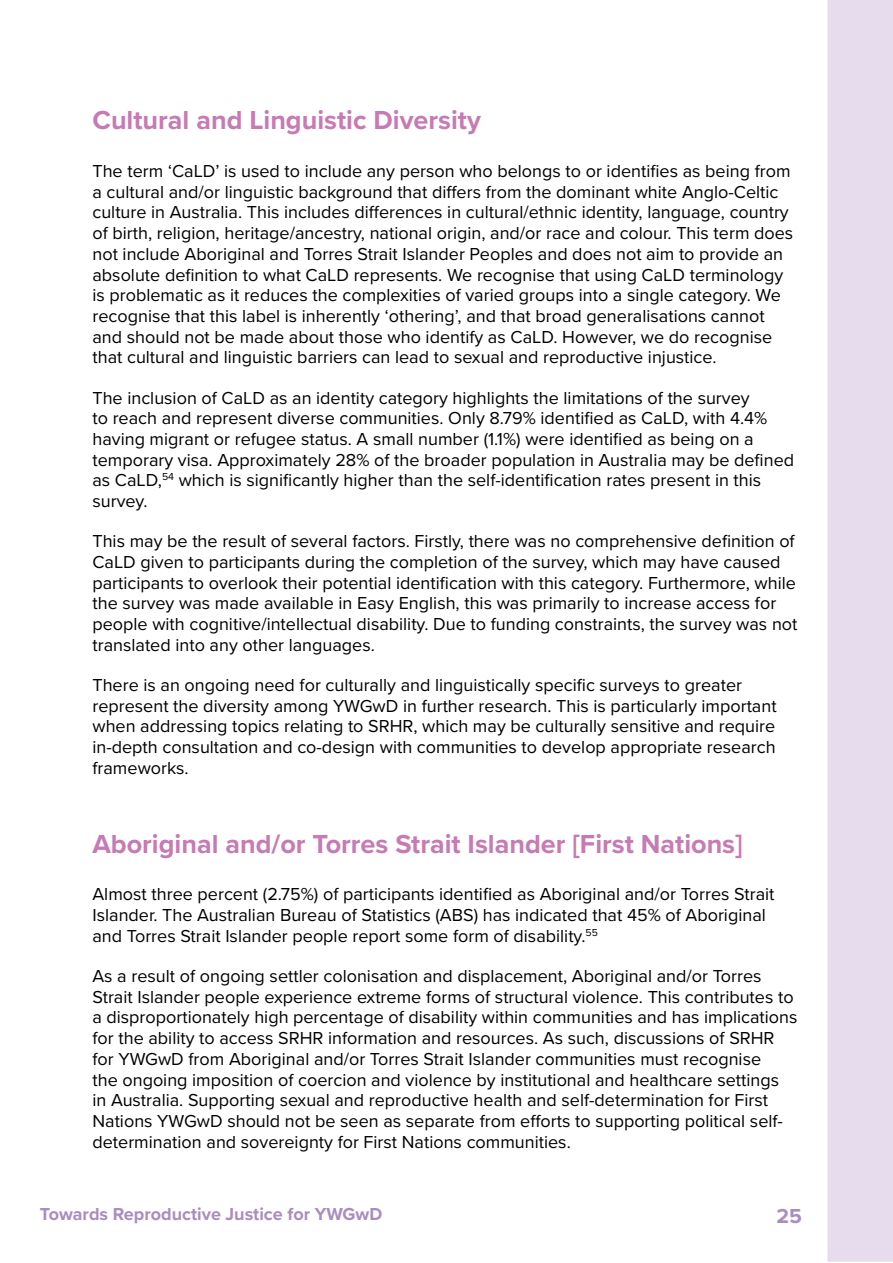
<style>
.page{position:relative;width:893px;height:1263px;background:#fff}
.page>*{position:absolute;margin:0;border:0;box-sizing:border-box;transform-origin:0 0}
.Heading_2{font:700 27px "Proxima Nova";color:#c77ab3}
.t1{font:700 21px "Proxima Nova";color:#a98dbe}
.body_text{font:18px/20.7px "Proxima Nova";color:#000}
.t2{font:700 18px "Proxima Nova";color:#a98dbe}
</style>
<div class="page">
<div style="left:827px;top:0;width:66px;height:1262px;background:#e6dced"></div>
<p class="Heading_2" style="left:92px;top:100px;width:390px">Cultural and Linguistic Diversity</p>
<p class="body_text" style="left:92px;top:160px;width:702px">The term ‘CaLD’ is used to include any person who belongs to or identifies as being from a cultural and/or linguistic background that differs from the dominant white Anglo-Celtic culture in Australia. This includes differences in cultural/ethnic identity, language, country of birth, religion, heritage/ancestry, national origin, and/or race and colour. This term does not include Aboriginal and Torres Strait Islander Peoples and does not aim to provide an absolute definition to what CaLD represents. We recognise that using CaLD terminology is problematic as it reduces the complexities of varied groups into a single category. We recognise that this label is inherently ‘othering’, and that broad generalisations cannot and should not be made about those who identify as CaLD. However, we do recognise that cultural and linguistic barriers can lead to sexual and reproductive injustice.</p>
<p class="body_text" style="left:92px;top:386px;width:703px">The inclusion of CaLD as an identity category highlights the limitations of the survey<br>to reach and represent diverse communities. Only 8.79% identified as CaLD, with 4.4% having migrant or refugee status. A small number (1.1%) were identified as being on a temporary visa. Approximately 28% of the broader population in Australia may be defined as CaLD,<sup>54</sup> which is significantly higher than the self-identification rates present in this survey.</p>
<p class="body_text" style="left:92px;top:530px;width:706px">This may be the result of several factors. Firstly, there was no comprehensive definition of CaLD given to participants during the completion of the survey, which may have caused participants to overlook their potential identification with this category. Furthermore, while the survey was made available in Easy English, this was primarily to increase access for people with cognitive/intellectual disability. Due to funding constraints, the survey was not translated into any other languages.</p>
<p class="body_text" style="left:92px;top:674px;width:686px">There is an ongoing need for culturally and linguistically specific surveys to greater represent the diversity among YWGwD in further research. This is particularly important when addressing topics relating to SRHR, which may be culturally sensitive and require in-depth consultation and co-design with communities to develop appropriate research frameworks.</p>
<p class="Heading_2" style="left:92px;top:823px;width:652px">Aboriginal and/or Torres Strait Islander [First Nations]</p>
<p class="body_text" style="left:92px;top:883px;width:684px">Almost three percent (2.75%) of participants identified as Aboriginal and/or Torres Strait<br>Islander. The Australian Bureau of Statistics (ABS) has indicated that 45% of Aboriginal and Torres Strait Islander people report some form of disability.<sup>55</sup></p>
<p class="body_text" style="left:92px;top:965px;width:706px">As a result of ongoing settler colonisation and displacement, Aboriginal and/or Torres Strait Islander people experience extreme forms of structural violence. This contributes to a disproportionately high percentage of disability within communities and has implications for the ability to access SRHR information and resources. As such, discussions of SRHR for YWGwD from Aboriginal and/or Torres Strait Islander communities must recognise<br>the ongoing imposition of coercion and violence by institutional and healthcare settings in Australia. Supporting sexual and reproductive health and self-determination for First Nations YWGwD should not be seen as separate from efforts to supporting political self&shy;determination and sovereignty for First Nations communities.</p>
<p class="t2" style="left:40px;top:1201px;width:344px">Towards Reproductive Justice for YWGwD</p>
<p class="t1" style="left:777px;top:1200px;width:27px">25</p>
</div>
